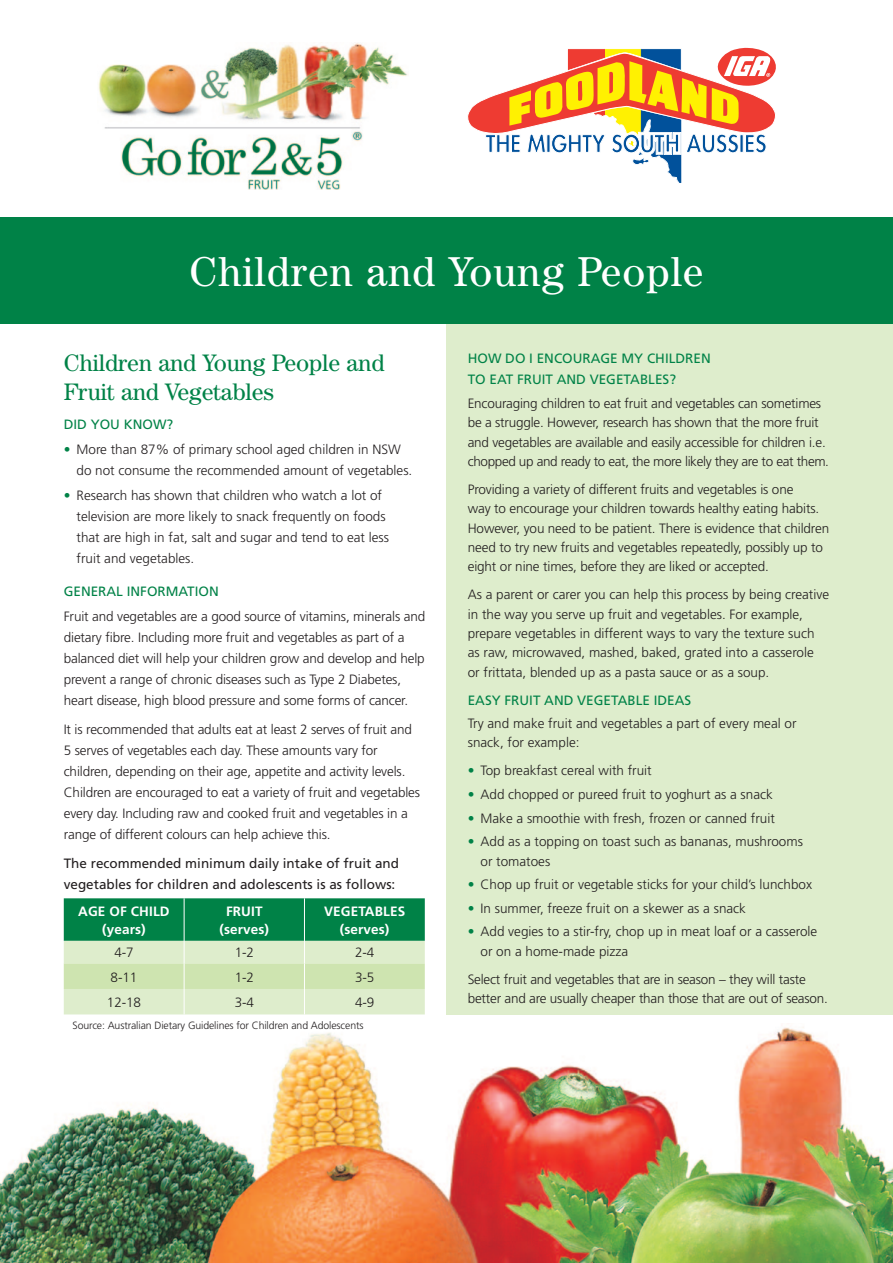
<style>
.page{position:relative;width:893px;height:1263px;background:#fff}
.page>*{position:absolute;margin:0;border:0;box-sizing:border-box;transform-origin:0 0}
.Fact_Sheet_Header{font:42px "Century IT Cby BT";letter-spacing:.02em;color:#fff}
.Sub_Head{font:24px/28.5px "Century IT Cby BT";letter-spacing:-.01em;color:#008247}
.Body_copy{font:300 13.5px/19.4px "Frutiger";letter-spacing:-.01em;color:#231f20}
.bullets{font:300 13.5px/20.9px "Frutiger";color:#231f20}
.Body_highlight{font:13.5px/20.9px "Frutiger";color:#231f20}
.Sub_Caps_Green{font:13.5px/21px "Frutiger";color:#008247}
.Table_Heading{font:700 13.5px/18px "Frutiger";letter-spacing:.01em;color:#fff;text-align:center}
.Table_body{font:300 13.5px "Frutiger";color:#231f20}
.Sub_Caps{font:13.5px "Frutiger";color:#008247}
.Notes{font:300 10.5px "Frutiger";letter-spacing:-.01em;color:#231f20}
.s1{color:#008247}
</style>
<div class="page">
<img style="left:0;top:1027px;width:893px;height:236px">
<div style="left:446px;top:323px;width:447px;height:692px;background:#deedcc"></div>
<svg style="left:467px;top:47px;width:309px;height:136px"></svg>
<img style="left:98px;top:43px;width:310px;height:146px">
<div style="left:0;top:217px;width:893px;height:106px;background:#008247"></div>
<svg style="left:64px;top:898px;width:361px;height:116px;background:#8ac496"></svg>
<p class="Fact_Sheet_Header" style="left:189px;top:246px;width:516px">Children and Young People</p>
<p class="Sub_Head" style="left:64px;top:348px;width:322px">Children and Young People and<br>Fruit and Vegetables</p>
<p class="Sub_Caps_Green" style="left:64px;top:414px;width:111px">DID YOU KNOW?</p>
<p class="bullets" style="left:77px;top:439px;width:337px;text-indent:-13px"><span class="s1">•</span> More than 87% of primary school aged children in NSW do not consume the recommended amount of vegetables.</p>
<p class="bullets" style="left:77px;top:485px;width:314px;text-indent:-13px"><span class="s1">•</span> Research has shown that children who watch a lot of television are more likely to snack frequently on foods that are high in fat, salt and sugar and tend to eat less fruit and vegetables.</p>
<p class="Sub_Caps_Green" style="left:64px;top:581px;width:157px">GENERAL INFORMATION</p>
<p class="Body_copy" style="left:64px;top:606px;width:363px;line-height:20.9px">Fruit and vegetables are a good source of vitamins, minerals and dietary fibre. Including more fruit and vegetables as part of a balanced diet will help your children grow and develop and help prevent a range of chronic diseases such as Type 2 Diabetes, heart disease, high blood pressure and some forms of cancer.</p>
<p class="Body_copy" style="left:64px;top:719px;width:358px;line-height:20.9px">It is recommended that adults eat at least 2 serves of fruit and 5 serves of vegetables each day. These amounts vary for children, depending on their age, appetite and activity levels.<br>Children are encouraged to eat a variety of fruit and vegetables every day. Including raw and cooked fruit and vegetables in a range of different colours can help achieve this.</p>
<p class="Body_highlight" style="left:64px;top:853px;width:337px">The recommended minimum daily intake of fruit and vegetables for children and adolescents is as follows:</p>
<p class="Table_Heading" style="left:78px;top:902px;width:93px">AGE OF CHILD (years)</p>
<p class="Table_Heading" style="left:219px;top:902px;width:51px">FRUIT (serves)</p>
<p class="Table_Heading" style="left:324px;top:902px;width:83px">VEGETABLES (serves)</p>
<p class="Table_body" style="left:114px;top:945px;width:21px">4-7</p>
<p class="Table_body" style="left:235px;top:945px;width:21px">1-2</p>
<p class="Table_body" style="left:355px;top:945px;width:21px">2-4</p>
<p class="Table_body" style="left:111px;top:969px;width:28px">8-11</p>
<p class="Table_body" style="left:235px;top:969px;width:21px">1-2</p>
<p class="Table_body" style="left:355px;top:969px;width:21px">3-5</p>
<p class="Table_body" style="left:107px;top:995px;width:35px">12-18</p>
<p class="Table_body" style="left:235px;top:995px;width:21px">3-4</p>
<p class="Table_body" style="left:355px;top:995px;width:21px">4-9</p>
<p class="Notes" style="left:73px;top:1020px;width:292px">Source: Australian Dietary Guidelines for Children and Adolescents</p>
<p class="Sub_Caps_Green" style="left:468px;top:348px;width:245px">HOW DO I ENCOURAGE MY CHILDREN<br>TO EAT FRUIT AND VEGETABLES?</p>
<p class="Body_copy" style="left:468px;top:394px;width:363px">Encouraging children to eat fruit and vegetables can sometimes be a struggle. However, research has shown that the more fruit and vegetables are available and easily accessible for children i.e. chopped up and ready to eat, the more likely they are to eat them.</p>
<p class="Body_copy" style="left:468px;top:480px;width:363px">Providing a variety of different fruits and vegetables is one<br>way to encourage your children towards healthy eating habits.<br>However, you need to be patient. There is evidence that children need to try new fruits and vegetables repeatedly, possibly up to eight or nine times, before they are liked or accepted.</p>
<p class="Body_copy" style="left:468px;top:585px;width:363px">As a parent or carer you can help this process by being creative in the way you serve up fruit and vegetables. For example, prepare vegetables in different ways to vary the texture such as raw, microwaved, mashed, baked, grated into a casserole or frittata, blended up as a pasta sauce or as a soup.</p>
<p class="Sub_Caps" style="left:468px;top:692px;width:225px">EASY FRUIT AND VEGETABLE IDEAS</p>
<p class="Body_copy" style="left:468px;top:714px;width:330px">Try and make fruit and vegetables a part of every meal or snack, for example:</p>
<p class="bullets" style="left:468px;top:760px;width:186px"><span class="s1">•</span> Top breakfast cereal with fruit</p>
<p class="bullets" style="left:468px;top:784px;width:307px"><span class="s1">•</span> Add chopped or pureed fruit to yoghurt as a snack</p>
<p class="bullets" style="left:468px;top:807px;width:309px"><span class="s1">•</span> Make a smoothie with fresh, frozen or canned fruit</p>
<p class="bullets" style="left:480px;top:832px;width:324px;line-height:19.4px;text-indent:-13px"><span class="s1">•</span> Add as a topping on toast such as bananas, mushrooms or tomatoes</p>
<p class="bullets" style="left:468px;top:874px;width:346px"><span class="s1">•</span> Chop up fruit or vegetable sticks for your child’s lunchbox</p>
<p class="bullets" style="left:468px;top:897px;width:280px"><span class="s1">•</span> In summer, freeze fruit on a skewer as a snack</p>
<p class="bullets" style="left:480px;top:922px;width:338px;line-height:19.4px;text-indent:-13px"><span class="s1">•</span> Add vegies to a stir-fry, chop up in meat loaf or a casserole or on a home-made pizza</p>
<p class="Body_copy" style="left:468px;top:969px;width:362px">Select fruit and vegetables that are in season – they will taste better and are usually cheaper than those that are out of season.</p>
</div>
